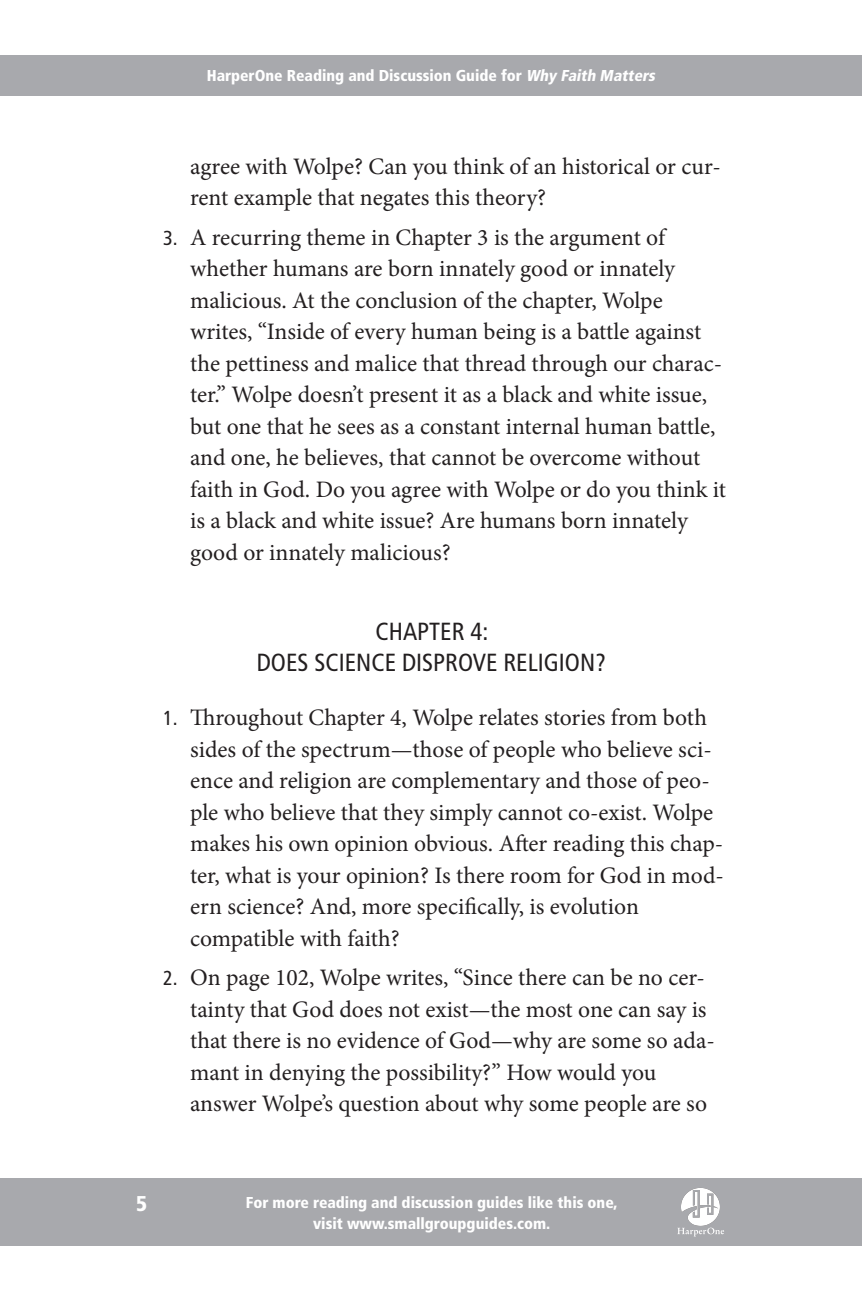
<style>
.page{position:relative;width:863px;height:1299px;background:#fff}
.page>*{position:absolute;margin:0;border:0;box-sizing:border-box;transform-origin:0 0}
.t1{font:condensed 24.75px/31.5px "Frutiger";color:#231f20}
.t2{font:23.62px/31.5px "Minion Pro";letter-spacing:-.005em;color:#231f20}
.t3{font:900 condensed 21.38px "Frutiger";color:#fff}
.t4{font:900 condensed 15.75px/20.2px "Frutiger";color:#fff;text-align:center}
.s1{font-style:italic}
.s2{font-family:"Frutiger";font-stretch:condensed;font-size:20.25px}
</style>
<div class="page">
<hr style="left:0;top:1177px;width:1px;height:67px;background:#a8a9ad">
<hr style="left:0;top:55px;width:1px;height:41px;background:#a8a9ad">
<div style="left:2px;top:55px;width:860px;height:41px;background:#a8a9ad"></div>
<div style="left:1px;top:1177px;width:861px;height:67px;background:#a8a9ad"></div>
<svg style="left:677px;top:1227px;width:47px;height:9px"></svg>
<img style="left:681px;top:1188px;width:39px;height:38px">
<p class="t4" style="left:207px;top:65px;width:453px">HarperOne Reading and Discussion Guide for <span class="s1">Why Faith Matters</span></p>
<p class="t2" style="left:190px;top:150px;width:532px">agree with Wolpe? Can you think of an historical or cur&shy;rent example that negates this theory?</p>
<p class="t2" style="left:190px;top:221px;width:537px;text-indent:-27px"><span class="s2">3.</span> A recurring theme in Chapter 3 is the argument of whether humans are born innately good or innately malicious. At the conclusion of the chapter, Wolpe writes, “Inside of every human being is a battle against the pettiness and malice that thread through our charac&shy;ter.” Wolpe doesn’t present it as a black and white issue, but one that he sees as a constant internal human battle, and one, he believes, that cannot be overcome without faith in God. Do you agree with Wolpe or do you think it is a black and white issue? Are humans born innately good or innately malicious?</p>
<p class="t1" style="left:257px;top:615px;width:293px;text-indent:119px">CHAPTER 4:<br>DOES SCI ENCE DISPROVE RELIGION</p>
<p class="t1" style="left:595px;top:647px;width:12px">?</p>
<p class="t2" style="left:190px;top:702px;width:535px;text-indent:-27px"><span class="s2">1.</span> Throughout Chapter 4, Wolpe relates stories from both sides of the spectrum—those of people who believe sci&shy;ence and religion are complementary and those of peo&shy;ple who believe that they simply cannot co-exist. Wolpe makes his own opinion obvious. After reading this chap&shy;ter, what is your opinion? Is there room for God in mod&shy;ern science? And, more specifically, is evolution compatible with faith?</p>
<p class="t2" style="left:190px;top:961px;width:526px;text-indent:-27px"><span class="s2">2.</span> On page 102, Wolpe writes, “Since there can be no cer&shy;tainty that God does not exist—the most one can say is that there is no evidence of God—why are some so ada&shy;mant in denying the possibility?” How would you answer Wolpe’s question about why some people are so</p>
<p class="t3" style="left:136px;top:1190px;width:13px">5</p>
<p class="t4" style="left:246px;top:1192px;width:373px">For more reading and discussion guides like this one, visit www.smallgroupguides.com.</p>
</div>
